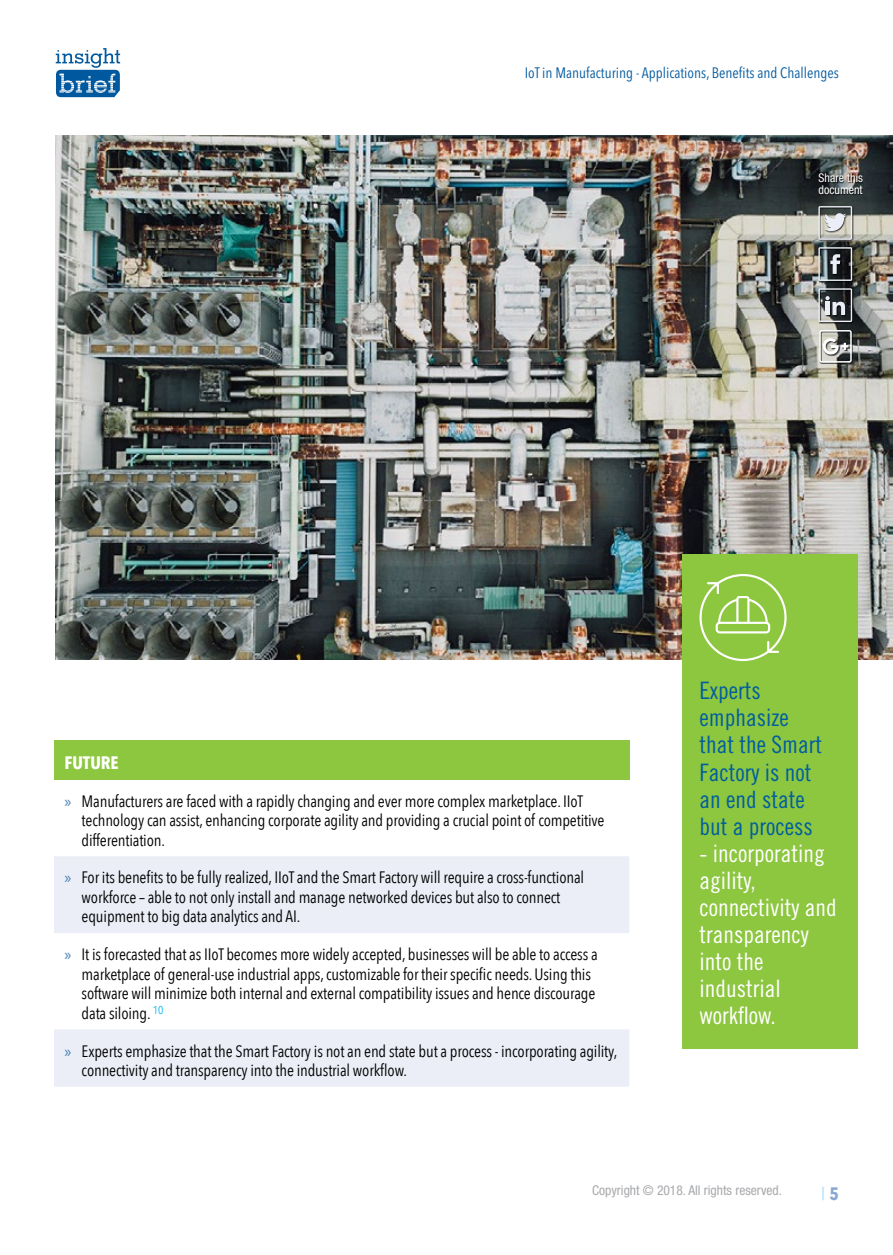
<style>
.page{position:relative;width:893px;height:1255px;background:#fff}
.page>*{position:absolute;margin:0;border:0;box-sizing:border-box;transform-origin:0 0}
.t1{font:24px/27px "Trade Gothic LT Std Cn 18";color:#fff}
.t2{font:24px/27px "Trade Gothic LT Std Cn 18";color:#005e9e}
.t3{font:700 18px "Avenir Next Condensed";color:#fff}
.t4{font:condensed 18px "Helvetica Neue LT Std";color:#a5dff9}
.t5{font:16.5px/19.5px "Avenir Next Condensed";letter-spacing:-.01em;color:#000}
.t6{font:condensed 15px "Avenir Next LT Pro";color:#00599e}
.t7{font:condensed 13.5px "Helvetica Neue LT Std";color:#a7a9ac}
.t8{font:condensed 12px/12px "Helvetica Neue LT Std";color:#fff}
.s1{font-family:"Myriad Pro";color:#427eb5}
.s2{font-family:"Avenir Next Condensed";font-weight:700;font-stretch:normal;color:#8ba9d0}
</style>
<div class="page">
<svg style="left:56px;top:48px;width:64px;height:49px"></svg>
<div style="left:54px;top:740px;width:575px;height:39px;background:#8dc63f"></div>
<svg style="left:54px;top:856px;width:575px;height:230px;fill:#ebeef6"></svg>
<img style="left:56px;top:135px;width:837px;height:524px">
<div style="left:682px;top:554px;width:176px;height:495px;background:#8dc63f"></div>
<svg style="left:699px;top:574px;width:88px;height:87px"></svg>
<div style="left:819px;top:174px;width:44px;height:21px;background:#000;opacity:.75"></div>
<div style="left:819px;top:289px;width:35px;height:35px;background:#000;opacity:.75"></div>
<svg style="left:818px;top:288px;width:34px;height:34px"></svg>
<div style="left:819px;top:248px;width:34px;height:34px;background:#000;opacity:.75"></div>
<svg style="left:818px;top:247px;width:34px;height:34px"></svg>
<div style="left:819px;top:207px;width:34px;height:34px;background:#000;opacity:.75"></div>
<svg style="left:818px;top:206px;width:34px;height:34px"></svg>
<div style="left:819px;top:330px;width:34px;height:34px;background:#000;opacity:.75"></div>
<svg style="left:818px;top:329px;width:33px;height:33px"></svg>
<p class="t6" style="left:525px;top:64px;width:316px">IoT in Manufacturing - Applications, Benefits and Challenges</p>
<p class="t8" style="left:818px;top:171px;width:46px">Share this document</p>
<p class="t3" style="left:65px;top:751px;width:55px">FUTURE</p>
<p class="t5" style="left:82px;top:790px;width:524px;text-indent:-17px"><span class="s1">»</span> Manufacturers are faced with a rapidly changing and ever more complex marketplace. IIoT technology can assist, enhancing corporate agility and providing a crucial point of competitive differentiation.</p>
<p class="t5" style="left:82px;top:867px;width:504px;text-indent:-17px"><span class="s1">»</span> For its benefits to be fully realized, IIoT and the Smart Factory will require a cross-functional workforce – able to not only install and manage networked devices but also to connect equipment to big data analytics and AI.</p>
<p class="t5" style="left:82px;top:943px;width:517px;text-indent:-17px"><span class="s1">»</span> It is forecasted that as IIoT becomes more widely accepted, businesses will be able to access a marketplace of general-use industrial apps, customizable for their specific needs. Using this software will minimize both internal and external compatibility issues and hence discourage data siloing. <sup>10</sup></p>
<p class="t5" style="left:82px;top:1040px;width:537px;text-indent:-17px"><span class="s1">»</span> Experts emphasize that the Smart Factory is not an end state but a process - incorporating agility, connectivity and transparency into the industrial workflow.</p>
<h1 class="t2" style="left:699px;top:677px;width:124px">Experts emphasize that the Smart<br>Factory is not an end state but a process</h1>
<h1 class="t1" style="left:699px;top:839px;width:139px">- incorporating agility, connectivity and transparency into the industrial workflow.</h1>
<p class="t7" style="left:592px;top:1182px;width:191px">Copyright © 2018. All rights reserved.</p>
<p class="t4" style="left:821px;top:1182px;width:19px">|<span class="s2">5</span></p>
</div>
